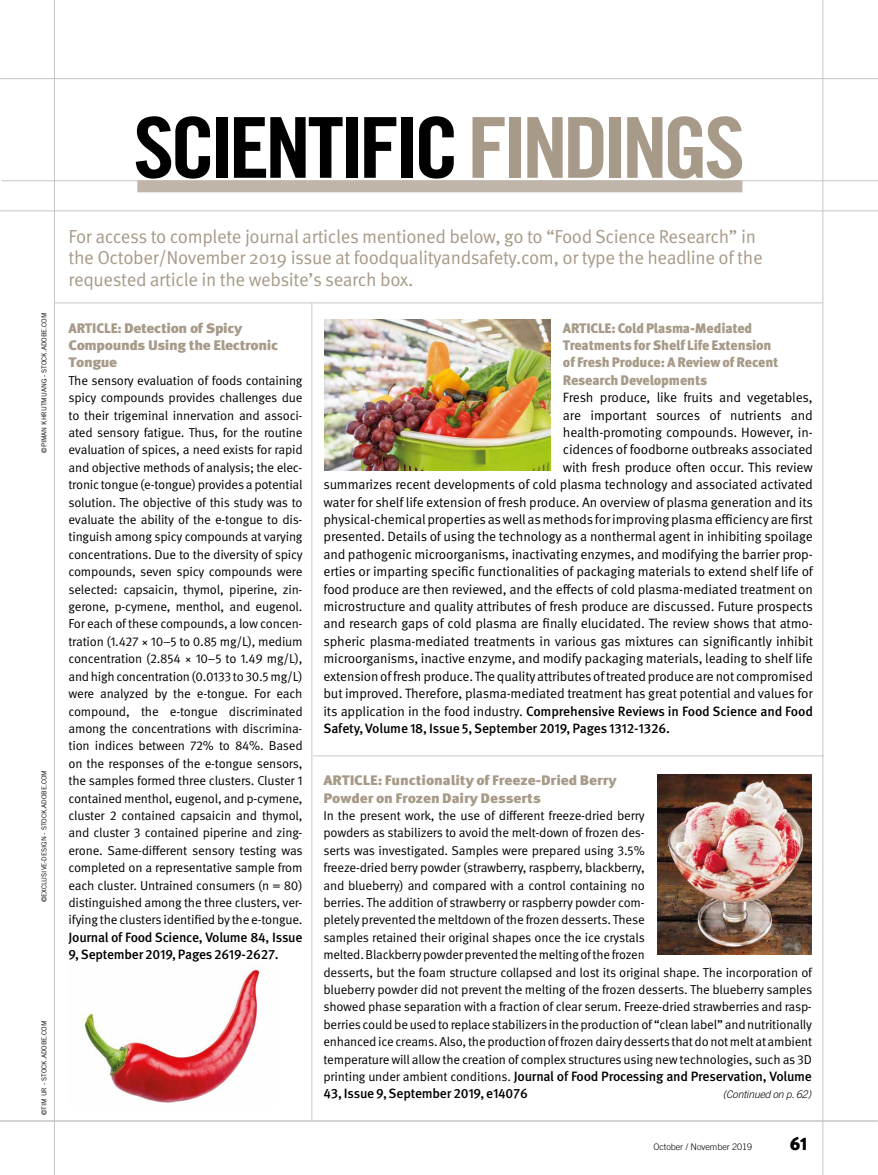
<style>
.page{position:relative;width:878px;height:1175px;background:#fff}
.page>*{position:absolute;margin:0;border:0;box-sizing:border-box;transform-origin:0 0}
.t1{font:84px "Trade Gothic LT Com Bd Cn 20";letter-spacing:-.06em;color:#000;scale:1.1 1}
.t2{font:18.75px/21.8px "Meta OT Norm";letter-spacing:-.02em;color:#a79a88}
.t3{font:900 18px "Meta OT";color:#000}
.t4{font:900 13.8px/17.4px "Meta OT";letter-spacing:-.01em;color:#a79a88}
.t5{font:900 13.8px/17.4px "Meta OT";letter-spacing:-.01em;color:#a79a88;scale:1.1 1}
.t6{font:13.5px/17.4px "Meta OT Norm";letter-spacing:-.01em;color:#000;text-align:right}
.t7{font:500 13.5px/17.4px "Meta OT";letter-spacing:-.015em;color:#000}
.t8{font:12.9px/17.4px "Meta OT Norm";letter-spacing:-.015em;color:#000}
.t9{font:italic 300 10.5px "Trade Gothic LT Com";letter-spacing:-.015em;color:#000}
.t10{font:300 9px "Trade Gothic LT Com";letter-spacing:-.005em;color:#000}
.t11{font:6.75px "Trade Gothic LT Com";letter-spacing:-.01em;color:#000}
.s1{color:#a79a88}
.s2{font-family:"Meta OT Norm";font-weight:400}
.s3{font-family:"Meta OT Norm";font-weight:400;font-size:12.9px}
</style>
<div class="page">
<hr style="left:0;top:78px;width:878px;height:1px;background:#c6c6c6">
<hr style="left:0;top:1120px;width:878px;height:1px;background:#c6c6c6">
<hr style="left:0;top:210px;width:878px;height:1px;background:#c6c6c6">
<hr style="left:1px;top:180px;width:877px;height:1px;background:#c6c6c6">
<img style="left:84px;top:967px;width:178px;height:136px">
<div style="left:137px;top:180px;width:605px;height:12px;background:#c0b5a9"></div>
<hr style="left:313px;top:755px;width:511px;height:1px;background:#c6c6c6">
<hr style="left:54px;top:302px;width:768px;height:1px;background:#c6c6c6">
<hr style="left:822px;top:0;width:1px;height:1174px;background:#c6c6c6">
<hr style="left:54px;top:0;width:1px;height:1174px;background:#c6c6c6">
<img style="left:657px;top:774px;width:154px;height:180px">
<img style="left:324px;top:319px;width:226px;height:152px">
<hr style="left:311px;top:303px;width:1px;height:817px;background:#c6c6c6">
<p class="t11" style="left:40px;top:453px;width:142px;rotate:-90deg">©PIMAN KHRUTMUANG - STOCK.ADOBE.COM</p>
<p class="t11" style="left:40px;top:902px;width:134px;rotate:-90deg">©EXCLUSIVE-DESIGN - STOCK.ADOBE.COM</p>
<p class="t11" style="left:40px;top:1115px;width:96px;rotate:-90deg">©TIM UR - STOCK.ADOBE.COM</p>
<h1 class="t1" style="left:133px;top:97px;width:558px">SCIENTIFIC <span class="s1">FINDINGS</span></h1>
<h2 class="t2" style="left:68px;top:225px;width:695px">For access to complete journal articles mentioned below, go to “Food Science Research” in the October/November 2019 issue at foodqualityandsafety.com, or type the headline of the requested article in the website’s search box.</h2>
<p class="t4" style="left:68px;top:320px;width:211px">ARTICLE: Detection of Spicy<br>Compounds Using the Electronic<br>Tongue</p>
<p class="t8" style="left:68px;top:372px;width:236px;text-align:justify">The sensory evaluation of foods containing spicy compounds provides challenges due to their trigeminal innervation and associ&shy;ated sensory fatigue. Thus, for the routine evaluation of spices, a need exists for rapid and objective methods of analysis; the elec&shy;tronic tongue (e-tongue) provides a potential solution. The objective of this study was to evaluate the ability of the e-tongue to dis&shy;tinguish among spicy compounds at varying concentrations. Due to the diversity of spicy compounds, seven spicy compounds were selected: capsaicin, thymol, piperine, zin&shy;gerone, p-cymene, menthol, and eugenol.<br>For each of these compounds, a low concen&shy;tration (1.427 × 10−5 to 0.85 mg/L), medium concentration (2.854 × 10−5 to 1.49 mg/L), and high concentration (0.0133 to 30.5 mg/L) were analyzed by the e-tongue. For each compound, the e-tongue discriminated among the concentrations with discrimina&shy;tion indices between 72% to 84%. Based on the responses of the e-tongue sensors, the samples formed three clusters. Cluster 1 contained menthol, eugenol, and p-cymene, cluster 2 contained capsaicin and thymol, and cluster 3 contained piperine and zing&shy;erone. Same-different sensory testing was completed on a representative sample from each cluster. Untrained consumers (n = 80) distinguished among the three clusters, ver&shy;ifying the clusters identified by the e-tongue.</p>
<p class="t7" style="left:68px;top:928px;width:235px">Journal of Food Science, Volume 84, Issue<br>9, September 2019, Pages 2619-2627.</p>
<p class="t4" style="left:563px;top:320px;width:217px">ARTICLE: Cold Plasma-Mediated<br>Treatments for Shelf Life Extension of Fresh Produce: A Review of Recent<br>Research Developments</p>
<p class="t6" style="left:323px;top:389px;width:491px">Fresh produce, like fruits and vegetables,<br>are important sources of nutrients and<br>health-promoting compounds. However, in-<br>cidences of foodborne outbreaks associated<br>with fresh produce often occur. This review<br>summarizes recent developments of cold plasma technology and associated activated water for shelf life extension of fresh produce. An overview of plasma generation and its physical-chemical properties as well as methods for improving plasma efficiency are first presented. Details of using the technology as a nonthermal agent in inhibiting spoilage and pathogenic microorganisms, inactivating enzymes, and modifying the barrier prop&shy;erties or imparting specific functionalities of packaging materials to extend shelf life of food produce are then reviewed, and the effects of cold plasma-mediated treatment on microstructure and quality attributes of fresh produce are discussed. Future prospects and research gaps of cold plasma are finally elucidated. The review shows that atmo&shy;spheric plasma-mediated treatments in various gas mixtures can significantly inhibit microorganisms, inactive enzyme, and modify packaging materials, leading to shelf life extension of fresh produce. The quality attributes of treated produce are not compromised but improved. Therefore, plasma-mediated treatment has great potential and values for</p>
<p class="t7" style="left:323px;top:702px;width:491px"><span class="s2">its application in the food industry.</span> Comprehensive Reviews in Food Science and Food<br>Safety, Volume 18, Issue 5, September 2019, Pages 1312-1326.</p>
<p class="t5" style="left:323px;top:772px;width:268px">ARTICLE: Functionality of Freeze-Dried Berry<br>Powder on Frozen Dairy Desserts</p>
<p class="t8" style="left:323px;top:807px;width:490px">In the present work, the use of different freeze-dried berry<br>powders as stabilizers to avoid the melt-down of frozen des-<br>serts was investigated. Samples were prepared using 3.5%<br>freeze-dried berry powder (strawberry, raspberry, blackberry,<br>and blueberry) and compared with a control containing no<br>berries. The addition of strawberry or raspberry powder com-<br>pletely prevented the meltdown of the frozen desserts. These<br>samples retained their original shapes once the ice crystals<br>melted. Blackberry powder prevented the melting of the frozen<br>desserts, but the foam structure collapsed and lost its original shape. The incorporation of blueberry powder did not prevent the melting of the frozen desserts. The blueberry samples showed phase separation with a fraction of clear serum. Freeze-dried strawberries and rasp&shy;berries could be used to replace stabilizers in the production of “clean label” and nutritionally enhanced ice creams. Also, the production of frozen dairy desserts that do not melt at ambient temperature will allow the creation of complex structures using new technologies, such as 3D</p>
<p class="t7" style="left:323px;top:1067px;width:490px"><span class="s3">printing under ambient conditions.</span> Journal of Food Processing and Preservation, Volume<br>43, Issue 9, September 2019, e14076</p>
<p class="t9" style="left:723px;top:1088px;width:90px">(Continued on p. 62)</p>
<p class="t10" style="left:653px;top:1141px;width:100px">October / November 2019</p>
<h3 class="t3" style="left:790px;top:1133px;width:19px">61</h3>
</div>
